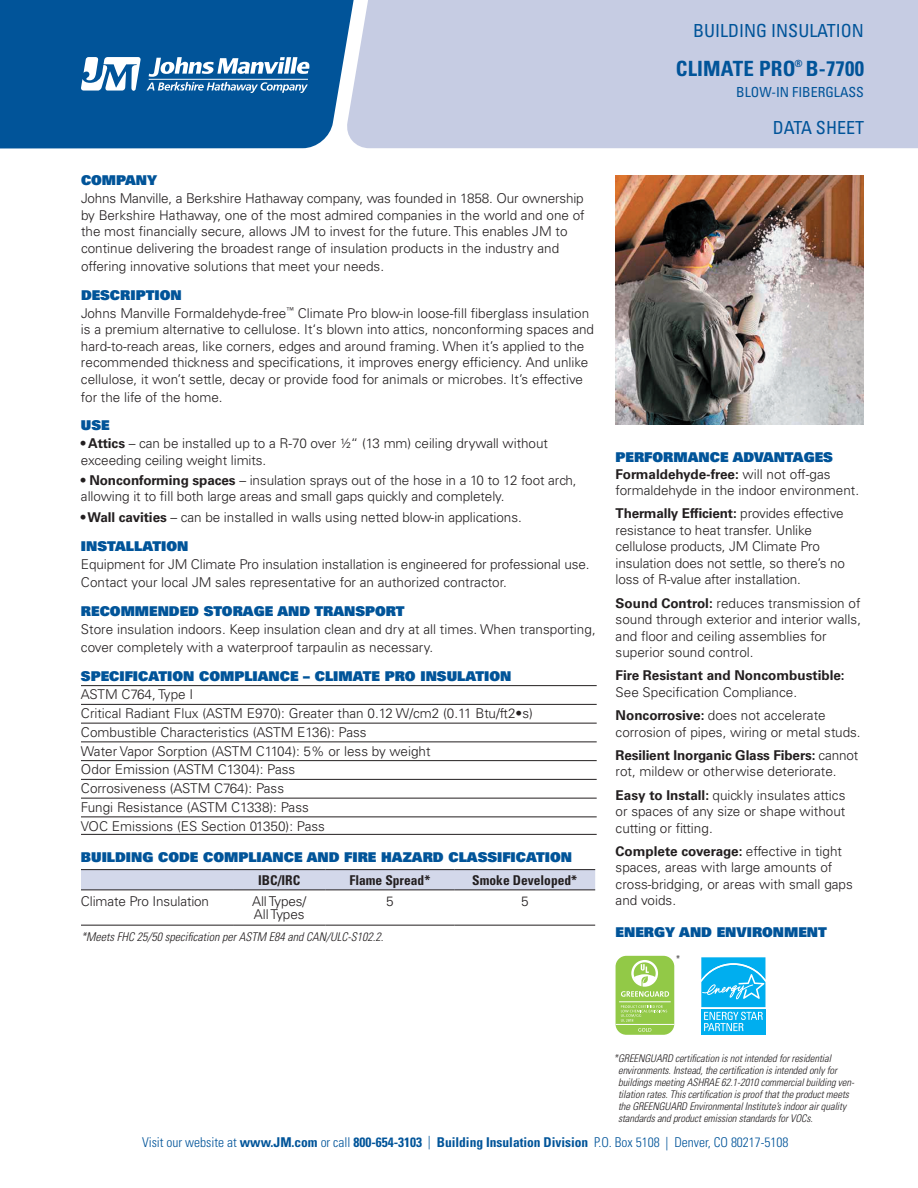
<style>
.page{position:relative;width:918px;height:1188px;background:#fff}
.page>*{position:absolute;margin:0;border:0;box-sizing:border-box;transform-origin:0 0}
.t1{font:700 condensed 21px "Univers LT Std";letter-spacing:.01em;color:#015499}
.t2{font:condensed 18px "Univers LT Std";color:#015499}
.t3{font:condensed 13.8px "Univers LT Std";color:#015499}
.t4{font:300 13.5px/16.5px "Univers LT Std";color:#231f20}
.t5{font:13.5px "Univers LT Std X Black";color:#015499}
.t6{font:300 condensed 13.5px "Univers LT Std";color:#015499}
.t7{font:700 condensed 13.5px "Univers LT Std";color:#231f20}
.t8{font:700 13.5px "Univers LT Std";color:#231f20}
.t9{font:italic 300 condensed 12px "Univers LT Std";color:#231f20}
.t10{font:italic 300 condensed 10.5px/12px "Univers LT Std";letter-spacing:-.005em;color:#231f20}
.t11{font:300 condensed 10.5px "Univers LT Std";color:#231f20}
.s1{font-weight:700}
</style>
<div class="page">
<img style="left:615px;top:176px;width:249px;height:248px">
<hr style="left:81px;top:685px;width:516px;height:1px;background:#231f20">
<hr style="left:81px;top:704px;width:516px;height:1px;background:#231f20">
<hr style="left:81px;top:723px;width:516px;height:1px;background:#231f20">
<hr style="left:81px;top:742px;width:516px;height:1px;background:#231f20">
<hr style="left:81px;top:760px;width:516px;height:1px;background:#231f20">
<hr style="left:81px;top:779px;width:516px;height:1px;background:#231f20">
<hr style="left:81px;top:798px;width:516px;height:1px;background:#231f20">
<hr style="left:81px;top:817px;width:516px;height:1px;background:#231f20">
<hr style="left:81px;top:834px;width:516px;height:1px;background:#231f20">
<div style="left:0;top:0;width:346px;height:149px;background:#015499"></div>
<div style="left:346px;top:0;width:572px;height:148px;background:#c6cce3"></div>
<svg style="left:81px;top:57px;width:228px;height:36px"></svg>
<hr style="left:149px;top:79px;width:159px;height:1px;background:#fff">
<svg style="left:81px;top:870px;width:514px;height:20px;background:#ccd1e2"></svg>
<hr style="left:81px;top:869px;width:152px;height:1px;background:#231f20">
<hr style="left:233px;top:869px;width:92px;height:1px;background:#231f20">
<hr style="left:325px;top:869px;width:129px;height:1px;background:#231f20">
<hr style="left:454px;top:869px;width:141px;height:1px;background:#231f20">
<hr style="left:81px;top:890px;width:152px;height:1px;background:#231f20">
<hr style="left:233px;top:890px;width:92px;height:1px;background:#231f20">
<hr style="left:325px;top:890px;width:129px;height:1px;background:#231f20">
<hr style="left:454px;top:890px;width:141px;height:1px;background:#231f20">
<hr style="left:81px;top:925px;width:152px;height:1px;background:#231f20">
<hr style="left:233px;top:925px;width:92px;height:1px;background:#231f20">
<hr style="left:325px;top:925px;width:129px;height:1px;background:#231f20">
<hr style="left:454px;top:925px;width:141px;height:1px;background:#231f20">
<div style="left:616px;top:956px;width:58px;height:79px;background:#92c947;border-radius:11px"></div>
<hr style="left:616px;top:1024px;width:58px;height:1px;background:#fff">
<svg style="left:638px;top:1028px;width:13px;height:4px"></svg>
<svg style="left:621px;top:1005px;width:46px;height:17px"></svg>
<hr style="left:619px;top:1002px;width:52px;height:1px;background:#fff">
<svg style="left:621px;top:960px;width:48px;height:37px"></svg>
<svg style="left:701px;top:957px;width:65px;height:78px;background:#2dbcf1"></svg>
<h2 class="t2" style="left:693px;top:19px;width:172px">BUILDING INSULATION</h2>
<h1 class="t1" style="left:676px;top:55px;width:190px">CLIMATE PRO<sup>®</sup> B-7700</h1>
<p class="t3" style="left:736px;top:83px;width:129px">BLOW-IN FIBERGLASS</p>
<p class="t5" style="left:81px;top:172px;width:78px">COMPANY</p>
<p class="t4" style="left:81px;top:190px;width:505px">Johns Manville, a Berkshire Hathaway company, was founded in 1858. Our ownership by Berkshire Hathaway, one of the most admired companies in the world and one of the most financially secure, allows JM to invest for the future. This enables JM to continue delivering the broadest range of insulation products in the industry and</p>
<p class="t4" style="left:81px;top:258px;width:305px">offering innovative solutions that meet your needs.</p>
<p class="t5" style="left:81px;top:286px;width:102px">DESCRIPTION</p>
<p class="t4" style="left:81px;top:305px;width:515px">Johns Manville Formaldehyde-free<sup>™</sup> Climate Pro blow-in loose-fill fiberglass insulation is a premium alternative to cellulose. It‘s blown into attics, nonconforming spaces and hard-to-reach areas, like corners, edges and around framing. When it’s applied to the recommended thickness and specifications, it improves energy efficiency. And unlike cellulose, it won’t settle, decay or provide food for animals or microbes. It’s effective</p>
<p class="t4" style="left:81px;top:389px;width:143px">for the life of the home.</p>
<p class="t5" style="left:81px;top:417px;width:30px">USE</p>
<p class="t4" style="left:81px;top:435px;width:468px"><span class="s1">• Attics</span> – can be installed up to a R-70 over ½“ (13 mm) ceiling drywall without exceeding ceiling weight limits.</p>
<p class="t4" style="left:81px;top:472px;width:497px"><span class="s1">• Nonconforming spaces</span> – insulation sprays out of the hose in a 10 to 12 foot arch, allowing it to fill both large areas and small gaps quickly and completely.</p>
<p class="t4" style="left:81px;top:509px;width:442px"><span class="s1">• Wall cavities</span> – can be installed in walls using netted blow-in applications.</p>
<p class="t5" style="left:81px;top:537px;width:109px">INSTALLATION</p>
<p class="t4" style="left:81px;top:555px;width:510px;line-height:18px">Equipment for JM Climate Pro insulation installation is engineered for professional use.<br>Contact your local JM sales representative for an authorized contractor.</p>
<p class="t5" style="left:81px;top:602px;width:325px">RECOMMENDED STORAGE AND TRANSPORT</p>
<p class="t4" style="left:81px;top:620px;width:516px;line-height:18px">Store insulation indoors. Keep insulation clean and dry at all times. When transporting, cover completely with a waterproof tarpaulin as necessary.</p>
<p class="t5" style="left:81px;top:667px;width:432px">SPECIFICATION COMPLIANCE – CLIMATE PRO INSULATION</p>
<p class="t4" style="left:81px;top:685px;width:453px;line-height:18.8px">ASTM C764, Type I<br>Critical Radiant Flux (ASTM E970): Greater than 0.12 W/cm2 (0.11 Btu/ft2•s)<br>Combustible Characteristics (ASTM E136): Pass<br>Water Vapor Sorption (ASTM C1104): 5% or less by weight<br>Odor Emission (ASTM C1304): Pass<br>Corrosiveness (ASTM C764): Pass<br>Fungi Resistance (ASTM C1338): Pass<br>VOC Emissions (ES Section 01350): Pass</p>
<p class="t5" style="left:81px;top:848px;width:493px">BUILDING CODE COMPLIANCE AND FIRE HAZARD CLASSIFICATION</p>
<p class="t7" style="left:258px;top:872px;width:44px">IBC/IRC</p>
<p class="t7" style="left:349px;top:872px;width:82px">Flame Spread*</p>
<p class="t7" style="left:472px;top:872px;width:106px">Smoke Developed*</p>
<p class="t4" style="left:81px;top:893px;width:130px">Climate Pro Insulation</p>
<p class="t4" style="left:252px;top:894px;width:56px;line-height:13.5px">All Types/<br>All Types</p>
<p class="t4" style="left:386px;top:893px;width:9px">5</p>
<p class="t4" style="left:521px;top:893px;width:9px">5</p>
<p class="t9" style="left:81px;top:929px;width:304px">*Meets FHC 25/50 specification per ASTM E84 and CAN/ULC-S102.2.</p>
<h2 class="t2" style="left:773px;top:116px;width:93px">DATA SHEET</h2>
<p class="t5" style="left:616px;top:449px;width:219px">PERFORMANCE ADVANTAGES</p>
<p class="t4" style="left:616px;top:466px;width:245px"><span class="s1">Formaldehyde-free:</span> will not off-gas formaldehyde in the indoor environment.</p>
<p class="t4" style="left:616px;top:505px;width:231px"><span class="s1">Thermally Efficient:</span> provides effective resistance to heat transfer. Unlike cellulose products, JM Climate Pro insulation does not settle, so there’s no loss of R-value after installation.</p>
<p class="t4" style="left:616px;top:595px;width:247px"><span class="s1">Sound Control:</span> reduces transmission of sound through exterior and interior walls, and floor and ceiling assemblies for superior sound control.</p>
<p class="t8" style="left:616px;top:668px;width:231px">Fire Resistant and Noncombustible:</p>
<p class="t4" style="left:616px;top:681px;width:212px;line-height:23.2px">See Specification Compliance.<br><span class="s1">Noncorrosive:</span> does not accelerate</p>
<p class="t4" style="left:616px;top:720px;width:247px;line-height:23.2px">corrosion of pipes, wiring or metal studs.<br><span class="s1">Resilient Inorganic Glass Fibers:</span> cannot</p>
<p class="t4" style="left:616px;top:760px;width:231px;line-height:23.2px">rot, mildew or otherwise deteriorate.<br><span class="s1">Easy to Install:</span> quickly insulates attics</p>
<p class="t4" style="left:616px;top:803px;width:231px">or spaces of any size or shape without cutting or fitting.</p>
<p class="t4" style="left:616px;top:843px;width:239px"><span class="s1">Complete coverage:</span> effective in tight spaces, areas with large amounts of cross-bridging, or areas with small gaps and voids.</p>
<p class="t5" style="left:616px;top:923px;width:213px">ENERGY AND ENVIRONMENT</p>
<p class="t11" style="left:676px;top:953px;width:6px">*</p>
<p class="t10" style="left:618px;top:1052px;width:238px;text-indent:-5px">*GREENGUARD certification is not intended for residential environments. Instead, the certification is intended only for buildings meeting ASHRAE 62.1-2010 commercial building ven&shy;tilation rates. This certification is proof that the product meets the GREENGUARD Environmental Institute’s indoor air quality standards and product emission standards for VOCs.</p>
<p class="t6" style="left:142px;top:1134px;width:648px">Visit our website at <span class="s1">www.JM.com</span> or call <span class="s1">800-654-3103</span> | <span class="s1">Building Insulation Division</span> P.O. Box 5108 | Denver, CO 80217-5108</p>
</div>
